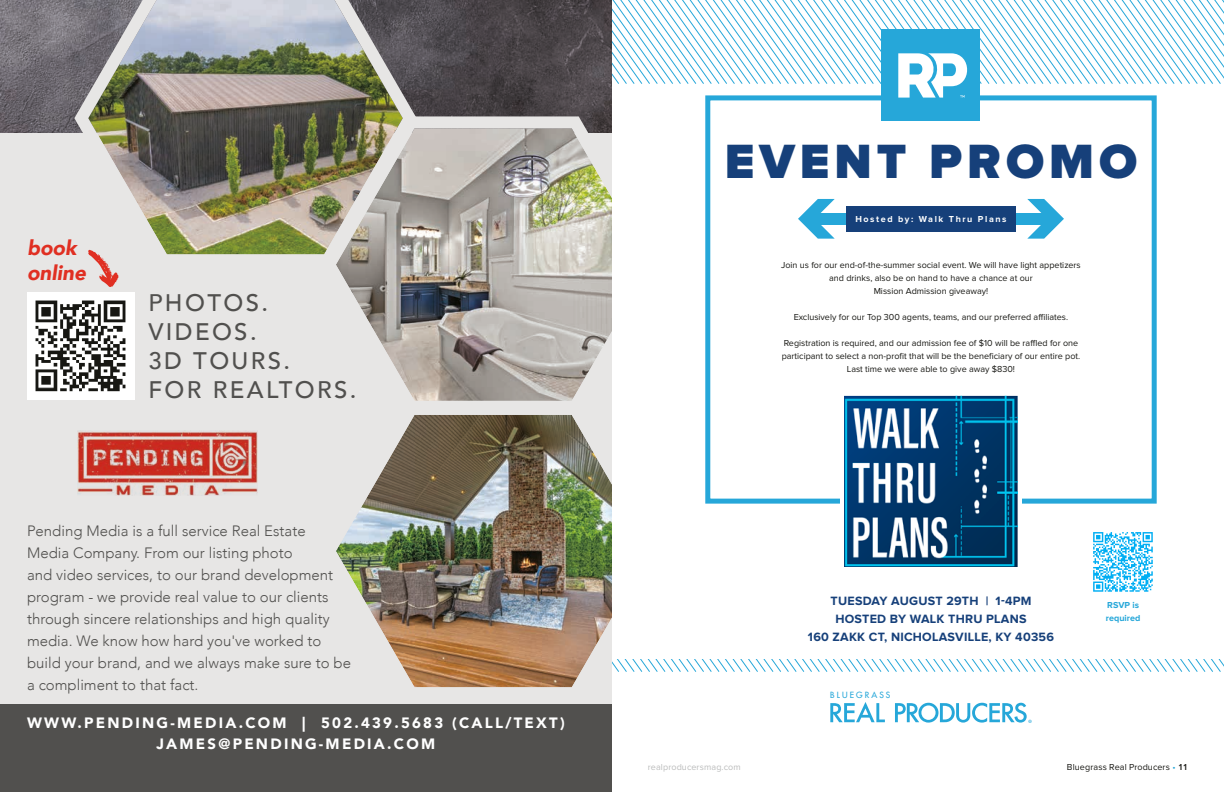
<style>
.page{position:relative;width:1224px;height:792px;background:#fff}
.page>*{position:absolute;margin:0;border:0;box-sizing:border-box;transform-origin:0 0}
.t1{font:900 49.9px "Proxima Nova";letter-spacing:.1em;color:#16407a}
.t2{font:500 23.9px/28.7px "Avenir";letter-spacing:.1em;color:#51504e}
.t3{font:italic 900 20.7px/24.8px "Avenir";color:#e02f22}
.t4{font:300 15px/22px "Avenir";color:#51504e}
.t5{font:900 15px/21px "Avenir";letter-spacing:.15em;color:#fff;text-align:center}
.t6{font:700 12.5px/18px "Proxima Nova";letter-spacing:.02em;color:#16407a;text-align:center}
.t7{font:9px/13px "Proxima Nova";color:#171713;text-align:center}
.t8{font:700 9px "Proxima Nova";letter-spacing:.175em;color:#fff}
.t9{font:9px "Proxima Nova";letter-spacing:.01em;color:#bbbcbc}
.t10{font:700 9px/13px "Proxima Nova";color:#26a7d9}
.t11{font:500 8.3px "Futura Std";letter-spacing:.25em;color:#26a7d9}
.s1{color:#26a7d9}
.s2{font-weight:600}
</style>
<div class="page">
<div style="left:705px;top:95px;width:452px;height:409px;border:5px solid #26a7d9"></div>
<div style="left:811px;top:213px;width:240px;height:12px;background:#26a7d9"></div>
<svg style="left:798px;top:199px;width:37px;height:40px"></svg>
<svg style="left:1027px;top:199px;width:37px;height:40px"></svg>
<svg style="left:612px;top:659px;width:612px;height:13px"></svg>
<img style="left:845px;top:397px;width:172px;height:169px">
<div style="left:840px;top:392px;width:182px;height:179px;border:4px solid #fff"></div>
<svg style="left:830px;top:702px;width:55px;height:20px"></svg>
<svg style="left:895px;top:703px;width:137px;height:20px"></svg>
<div style="left:846px;top:207px;width:170px;height:25px;background:#16407a"></div>
<div style="left:882px;top:29px;width:98px;height:91px;background:#26a7d9"></div>
<svg style="left:612px;top:0;width:612px;height:98px"></svg>
<div style="left:0;top:0;width:612px;height:792px;background:#e7e6e5"></div>
<img style="left:0;top:0;width:612px;height:133px">
<img style="left:336px;top:415px;width:276px;height:273px">
<img style="left:337px;top:116px;width:275px;height:285px">
<img style="left:74px;top:0;width:343px;height:266px">
<img style="left:78px;top:431px;width:179px;height:64px">
<div style="left:27px;top:292px;width:107px;height:107px;background:#fff"></div>
<img style="left:35px;top:300px;width:91px;height:92px">
<div style="left:0;top:704px;width:612px;height:88px;background:#51504e"></div>
<svg style="left:88px;top:250px;width:31px;height:37px"></svg>
<svg style="left:1093px;top:532px;width:60px;height:60px"></svg>
<h3 class="t3" style="left:27px;top:235px;width:60px">book online</h3>
<h2 class="t2" style="left:148px;top:288px;width:210px">PHOTOS.<br>VIDEOS.<br>3D TOURS.<br>FOR REALTORS.</h2>
<p class="t4" style="left:27px;top:520px;width:326px">Pending Media is a full service Real Estate Media Company. From our listing photo<br>and video services, to our brand development program - we provide real value to our clients through sincere relationships and high quality media. We know how hard you've worked to build your brand, and we always make sure to be a compliment to that fact.</p>
<h3 class="t5" style="left:27px;top:712px;width:539px">WWW.PENDING-MEDIA.COM | 502.439.5683 (CALL/TEXT)<br>JAMES@PENDING-MEDIA.COM</h3>
<h1 class="t1" style="left:725px;top:139px;width:414px">EVENT PROMO</h1>
<p class="t8" style="left:855px;top:215px;width:153px">Hosted by: Walk Thru Plans</p>
<p class="t7" style="left:781px;top:258px;width:301px">Join us for our end-of-the-summer social event. We will have light appetizers and drinks, also be on hand to have a chance at our<br>Mission Admission giveaway!</p>
<p class="t7" style="left:794px;top:310px;width:276px">Exclusively for our Top 300 agents, teams, and our preferred affiliates.</p>
<p class="t7" style="left:782px;top:336px;width:300px">Registration is required, and our admission fee of $10 will be raffled for one participant to select a non-profit that will be the beneficiary of our entire pot.<br>Last time we were able to give away $830!</p>
<h3 class="t6" style="left:808px;top:592px;width:248px">TUESDAY AUGUST 29TH | 1-4PM<br>HOSTED BY WALK THRU PLANS<br>160 ZAKK CT, NICHOLASVILLE, KY 40356</h3>
<p class="t11" style="left:830px;top:690px;width:62px">BLUEGRASS</p>
<p class="t10" style="left:1106px;top:598px;width:36px">RSVP is required</p>
<p class="t9" style="left:648px;top:762px;width:94px">realproducersmag.com</p>
<p class="t7" style="left:1067px;top:761px;width:123px">Bluegrass Real Producers <span class="s1">•</span> <span class="s2">11</span></p>
</div>
